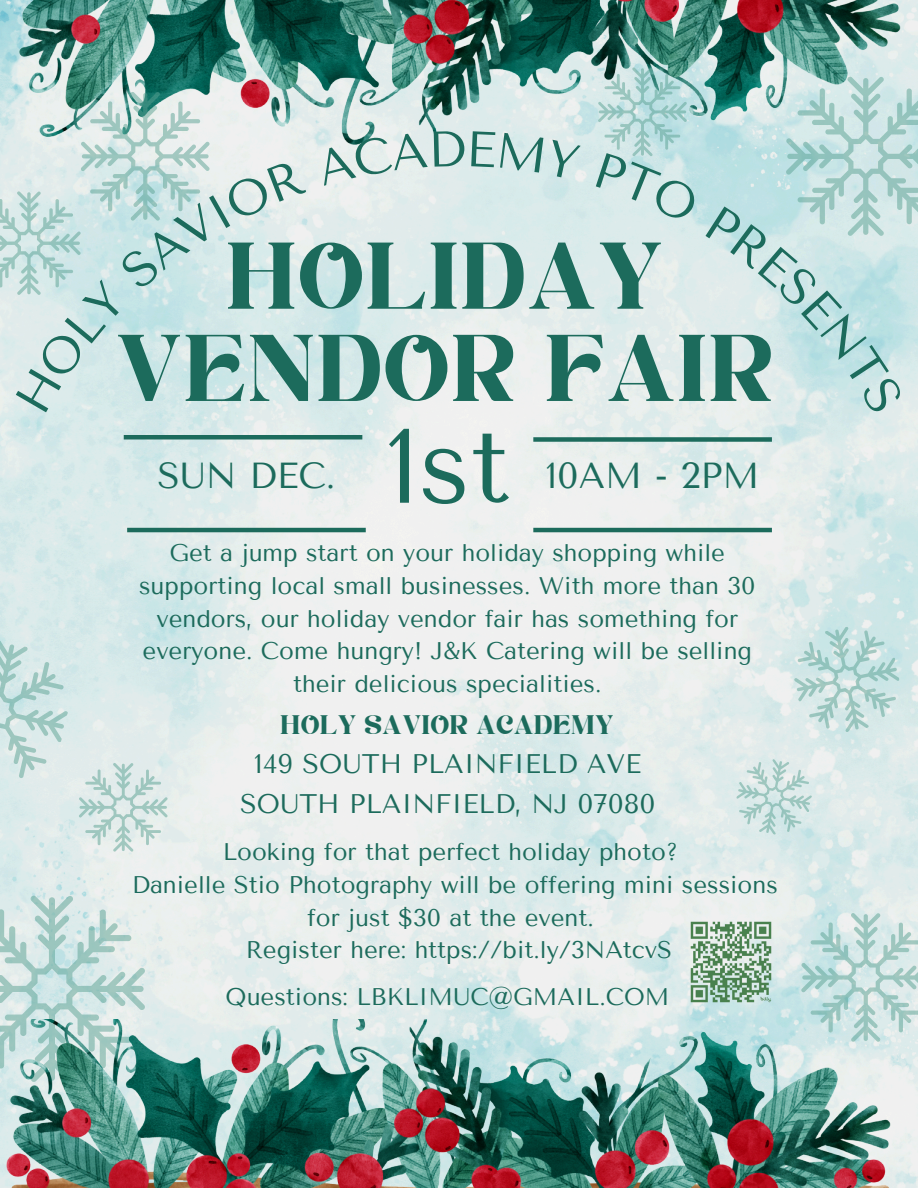
<style>
.page{position:relative;width:918px;height:1188px;background:#fff}
.page>*{position:absolute;margin:0;border:0;box-sizing:border-box;transform-origin:0 0}
.t1{font:105.6px "Tenor Sans";color:#1c6b5c}
.t2{font:94.5px/92.2px "Kelin Eator";color:#1c6b5c;text-align:center}
.t3{font:36.15px "Tenor Sans";color:#1c6b5c}
.t4{font:26.85px/39.6px "Tenor Sans";color:#1c6b5c;text-align:center}
.t5{font:26.85px "Kelin Eator";color:#1c6b5c}
.t6{font:24px/32.7px "Tenor Sans";color:#1c6b5c;text-align:center}
</style>
<div class="page">
<img style="left:0;top:0;width:918px;height:1188px">
<img style="left:15px;top:0;width:888px;height:163px">
<svg style="left:0;top:896px;width:145px;height:186px;background:#c8dfdc"></svg>
<img style="left:6px;top:1020px;width:888px;height:168px">
<hr style="left:127px;top:528px;width:239px;height:4px;background:#1c6b5c">
<hr style="left:124px;top:435px;width:238px;height:4px;background:#1c6b5c">
<div style="left:533px;top:437px;width:239px;height:5px;background:#1c6b5c"></div>
<hr style="left:533px;top:528px;width:239px;height:4px;background:#1c6b5c">
<svg style="left:801px;top:913px;width:117px;height:129px;background:#c4dedc"></svg>
<svg style="left:786px;top:618px;width:122px;height:123px;background:#c9e1df"></svg>
<svg style="left:0;top:628px;width:168px;height:224px;background:#d4e6e4"></svg>
<svg style="left:731px;top:754px;width:87px;height:86px;background:#cfe3e1"></svg>
<img style="left:681px;top:913px;width:99px;height:99px">
<svg style="left:0;top:92px;width:306px;height:320px;background:#d1e4e4"></svg>
<svg style="left:315px;top:132px;width:113px;height:54px;background:#e1eae8"></svg>
<svg style="left:434px;top:130px;width:31px;height:37px"></svg>
<svg style="left:471px;top:131px;width:110px;height:49px;background:#daeaea"></svg>
<svg style="left:596px;top:68px;width:322px;height:347px;background:#c9e1e1"></svg>
<p class="t2" style="left:118px;top:239px;width:660px">HOLIDAY<br>VENDOR FAIR</p>
<p class="t1" style="left:386px;top:406px;width:125px">1st</p>
<h3 class="t3" style="left:157px;top:454px;width:180px">SUN DEC.</h3>
<h3 class="t3" style="left:546px;top:454px;width:215px">10AM - 2PM</h3>
<p class="t6" style="left:139px;top:537px;width:618px">Get a jump start on your holiday shopping while supporting local small businesses. With more than 30 vendors, our holiday vendor fair has something for everyone. Come hungry! J&amp;K Catering will be selling their delicious specialities.</p>
<p class="t5" style="left:281px;top:714px;width:335px">HOLY SAVIOR ACADEMY</p>
<p class="t4" style="left:240px;top:744px;width:417px">149 SOUTH PLAINFIELD AVE<br>SOUTH PLAINFIELD, NJ 07080</p>
<p class="t6" style="left:132px;top:836px;width:648px">Looking for that perfect holiday photo?<br>Danielle Stio Photography will be offering mini sessions for just $30 at the event.<br>Register here: https://bit.ly/3NAtcvS</p>
<p class="t6" style="left:225px;top:980px;width:446px">Questions: LBKLIMUC@GMAIL.COM</p>
</div>
